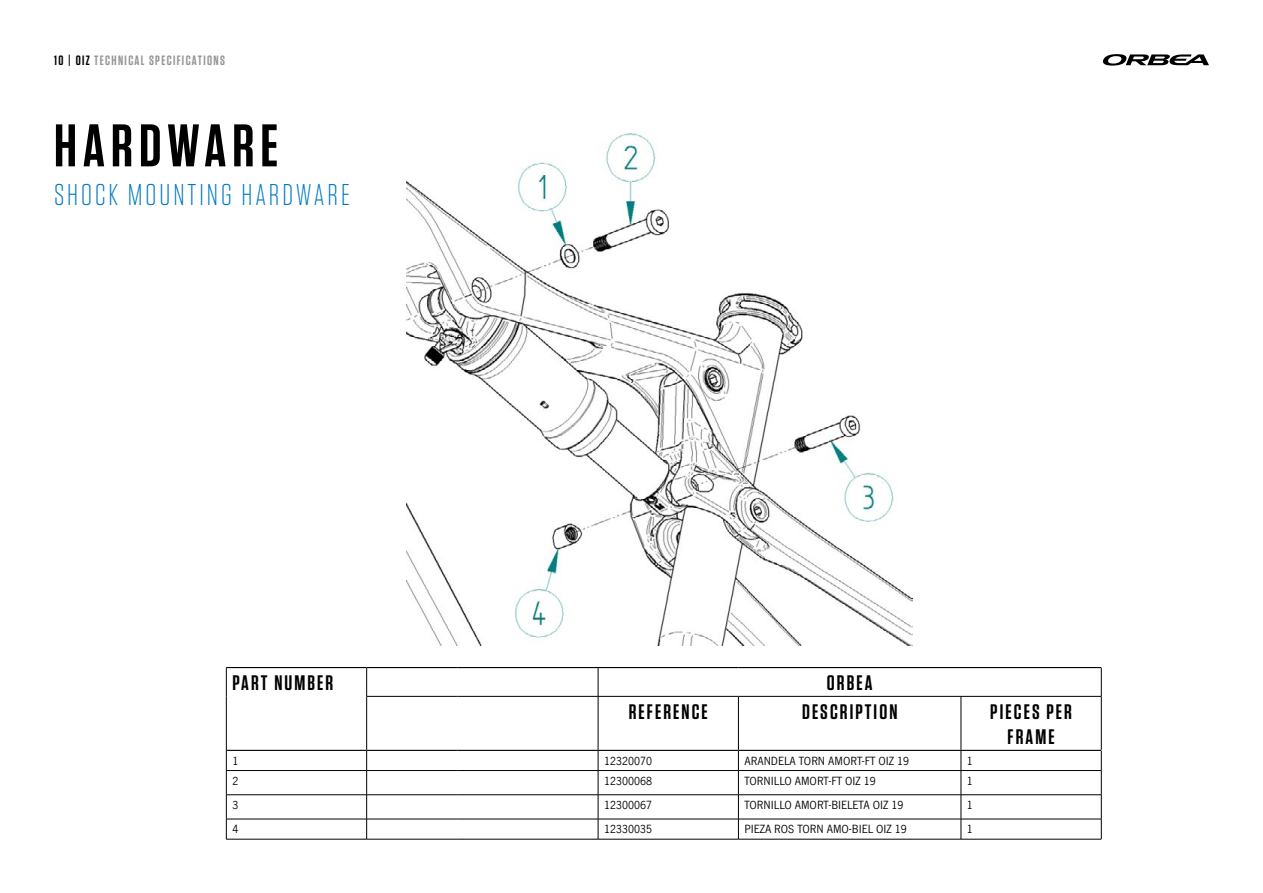
<style>
.page{position:relative;width:1263px;height:893px;background:#fff}
.page>*{position:absolute;margin:0;border:0;box-sizing:border-box;transform-origin:0 0}
.t1{font:600 60px "Tungsten";letter-spacing:.1em;color:#000}
.t2{font:300 30px "Tungsten";letter-spacing:.1em;color:#0079c1}
.t3{font:600 21px/25.2px "Tungsten";letter-spacing:.1em;color:#000;text-align:center}
.t4{font:600 13.5px "Tungsten";letter-spacing:.1em;color:#939598}
.t5{font:12px "News Gothic Com";color:#000}
.s1{color:#000}
</style>
<div class="page">
<svg style="left:1103px;top:54px;width:106px;height:12px"></svg>
<svg style="left:226px;top:668px;width:1px;height:28px"></svg>
<hr style="left:226px;top:696px;width:1px;height:54px;background:#000">
<svg style="left:366px;top:668px;width:1px;height:28px"></svg>
<svg style="left:598px;top:668px;width:1px;height:28px"></svg>
<svg style="left:1101px;top:668px;width:1px;height:28px"></svg>
<hr style="left:366px;top:696px;width:92px;height:1px;background:#000">
<hr style="left:366px;top:696px;width:1px;height:54px;background:#000">
<hr style="left:458px;top:696px;width:140px;height:1px;background:#000">
<hr style="left:598px;top:696px;width:140px;height:1px;background:#000">
<hr style="left:598px;top:696px;width:1px;height:54px;background:#000">
<hr style="left:738px;top:696px;width:223px;height:1px;background:#000">
<hr style="left:738px;top:696px;width:1px;height:54px;background:#000">
<hr style="left:961px;top:696px;width:140px;height:1px;background:#000">
<hr style="left:961px;top:696px;width:1px;height:54px;background:#000">
<hr style="left:1101px;top:696px;width:1px;height:54px;background:#000">
<hr style="left:226px;top:770px;width:141px;height:1px;background:#000">
<hr style="left:367px;top:770px;width:91px;height:1px;background:#000">
<hr style="left:458px;top:770px;width:140px;height:1px;background:#000">
<hr style="left:598px;top:770px;width:140px;height:1px;background:#000">
<hr style="left:738px;top:770px;width:223px;height:1px;background:#000">
<hr style="left:961px;top:770px;width:140px;height:1px;background:#000">
<hr style="left:226px;top:794px;width:141px;height:1px;background:#000">
<hr style="left:367px;top:794px;width:91px;height:1px;background:#000">
<hr style="left:458px;top:794px;width:140px;height:1px;background:#000">
<hr style="left:598px;top:794px;width:140px;height:1px;background:#000">
<hr style="left:738px;top:794px;width:223px;height:1px;background:#000">
<hr style="left:961px;top:794px;width:140px;height:1px;background:#000">
<hr style="left:226px;top:819px;width:141px;height:1px;background:#000">
<svg style="left:226px;top:751px;width:1px;height:88px"></svg>
<hr style="left:367px;top:819px;width:91px;height:1px;background:#000">
<svg style="left:366px;top:751px;width:1px;height:88px"></svg>
<hr style="left:458px;top:819px;width:140px;height:1px;background:#000">
<hr style="left:598px;top:819px;width:140px;height:1px;background:#000">
<svg style="left:598px;top:751px;width:1px;height:88px"></svg>
<hr style="left:738px;top:819px;width:223px;height:1px;background:#000">
<svg style="left:738px;top:751px;width:1px;height:88px"></svg>
<hr style="left:961px;top:819px;width:140px;height:1px;background:#000">
<svg style="left:961px;top:751px;width:1px;height:88px"></svg>
<svg style="left:1101px;top:751px;width:1px;height:88px"></svg>
<hr style="left:226px;top:839px;width:141px;height:1px;background:#000">
<hr style="left:367px;top:839px;width:91px;height:1px;background:#000">
<hr style="left:458px;top:839px;width:140px;height:1px;background:#000">
<hr style="left:598px;top:839px;width:140px;height:1px;background:#000">
<hr style="left:738px;top:839px;width:223px;height:1px;background:#000">
<hr style="left:961px;top:839px;width:140px;height:1px;background:#000">
<hr style="left:226px;top:667px;width:141px;height:1px;background:#000">
<hr style="left:226px;top:750px;width:141px;height:1px;background:#000">
<hr style="left:367px;top:667px;width:91px;height:1px;background:#000">
<hr style="left:458px;top:667px;width:140px;height:1px;background:#000">
<hr style="left:598px;top:667px;width:140px;height:1px;background:#000">
<hr style="left:738px;top:667px;width:223px;height:1px;background:#000">
<hr style="left:961px;top:667px;width:140px;height:1px;background:#000">
<hr style="left:367px;top:750px;width:91px;height:1px;background:#000">
<hr style="left:458px;top:750px;width:140px;height:1px;background:#000">
<hr style="left:598px;top:750px;width:140px;height:1px;background:#000">
<hr style="left:738px;top:750px;width:223px;height:1px;background:#000">
<hr style="left:961px;top:750px;width:140px;height:1px;background:#000">
<img style="left:407px;top:133px;width:506px;height:513px">
<p class="t4" style="left:54px;top:53px;width:172px"><span class="s1">10 | OIZ</span> TECHNICAL SPECIFICATIONS</p>
<h1 class="t1" style="left:54px;top:114px;width:226px">HARDWARE</h1>
<h2 class="t2" style="left:54px;top:180px;width:297px">SHOCK MOUNTING HARDWARE</h2>
<h3 class="t3" style="left:232px;top:671px;width:102px">PART NUMBER</h3>
<h3 class="t3" style="left:827px;top:671px;width:47px">ORBEA</h3>
<h3 class="t3" style="left:629px;top:700px;width:81px">REFERENCE</h3>
<h3 class="t3" style="left:802px;top:700px;width:97px">DESCRIPTION</h3>
<h3 class="t3" style="left:990px;top:700px;width:83px">PIECES PER<br>FRAME</h3>
<p class="t5" style="left:232px;top:754px;width:7px">1</p>
<p class="t5" style="left:604px;top:754px;width:49px">12320070</p>
<p class="t5" style="left:744px;top:754px;width:166px">ARANDELA TORN AMORT-FT OIZ 19</p>
<p class="t5" style="left:967px;top:754px;width:7px">1</p>
<p class="t5" style="left:232px;top:774px;width:7px">2</p>
<p class="t5" style="left:604px;top:774px;width:49px">12300068</p>
<p class="t5" style="left:744px;top:774px;width:133px">TORNILLO AMORT-FT OIZ 19</p>
<p class="t5" style="left:967px;top:774px;width:7px">1</p>
<p class="t5" style="left:232px;top:798px;width:7px">3</p>
<p class="t5" style="left:604px;top:798px;width:49px">12300067</p>
<p class="t5" style="left:744px;top:798px;width:160px">TORNILLO AMORT-BIELETA OIZ 19</p>
<p class="t5" style="left:967px;top:798px;width:7px">1</p>
<p class="t5" style="left:232px;top:823px;width:7px">4</p>
<p class="t5" style="left:604px;top:823px;width:49px">12330035</p>
<p class="t5" style="left:744px;top:823px;width:164px">PIEZA ROS TORN AMO-BIEL OIZ 19</p>
<p class="t5" style="left:967px;top:823px;width:7px">1</p>
</div>
